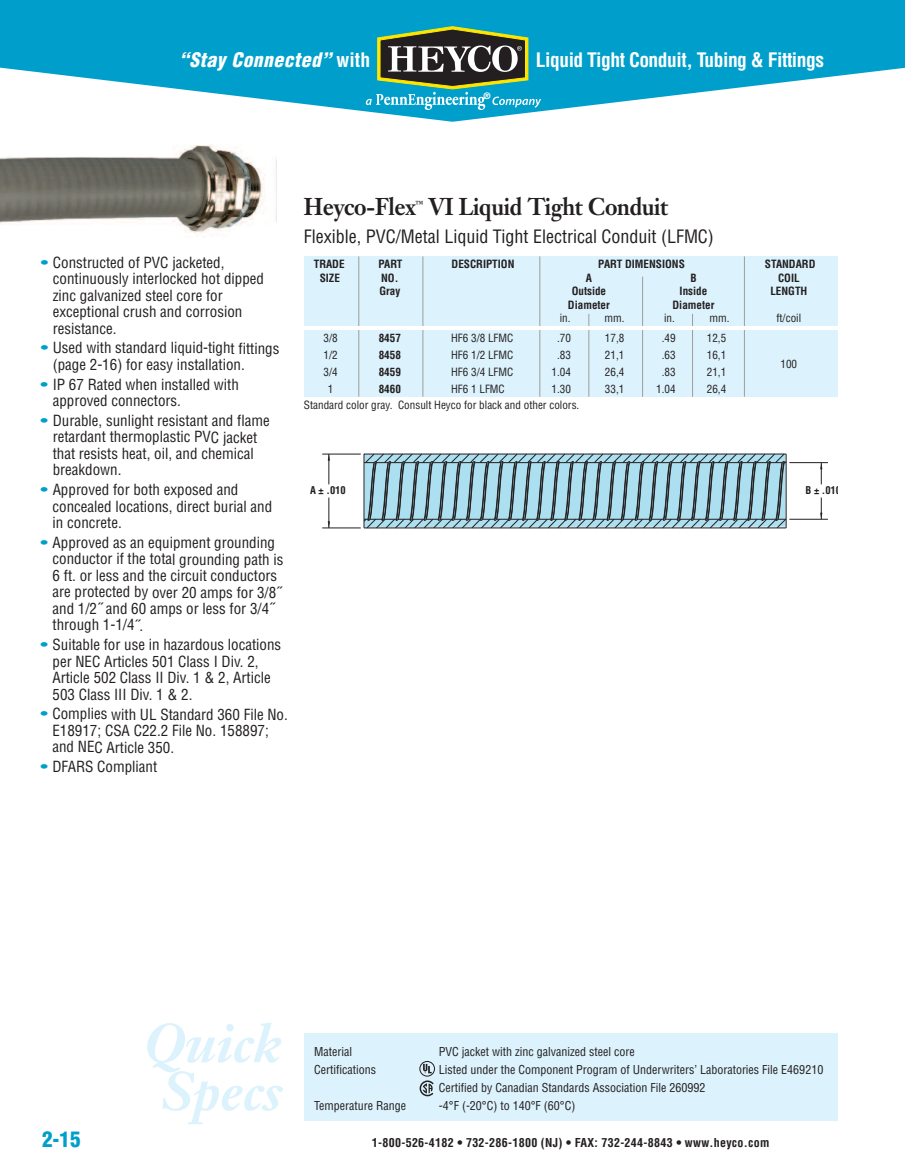
<style>
.page{position:relative;width:905px;height:1175px;background:#fff}
.page>*{position:absolute;margin:0;border:0;box-sizing:border-box;transform-origin:0 0}
.t1{font:italic 700 54px/48px "Janson Text";color:#dcf2fc;text-align:center}
.t2{font:700 24px "Janson Text";letter-spacing:-.015em;color:#231f20;scale:.9 1}
.t3{font:900 condensed 21px "Helvetica";color:#009fcb}
.t4{font:700 condensed 19.5px "Helvetica";letter-spacing:-.025em;color:#fff}
.t5{font:italic 900 condensed 19.5px "Helvetica";letter-spacing:.025em;color:#fff}
.t6{font:condensed 18px "Helvetica";color:#231f20}
.t7{font:condensed 15px/16.5px "Helvetica";color:#231f20}
.t8{font:condensed 12px/18.3px "Helvetica";color:#231f20}
.t9{font:700 condensed 12px "Helvetica";letter-spacing:.025em;color:#231f20}
.t10{font:condensed 11.1px "Helvetica";color:#231f20}
.t11{font:700 condensed 11.1px "Helvetica";color:#231f20}
.t12{font:700 condensed 10.5px "Helvetica";color:#231f20}
.t13{font:700 9px "Helvetica";color:#fff}
.t14{font:700 8.7px "Janson Text";color:#231f20;scale:.9 1}
.s1{font-weight:700;font-style:normal}
.s2{color:#009fcb}
</style>
<div class="page">
<svg style="left:0;top:0;width:904px;height:122px;fill:#009fcb"></svg>
<svg style="left:365px;top:26px;width:177px;height:84px;background:#458281"></svg>
<div style="left:304px;top:1033px;width:533px;height:87px;background:#dcf2fc"></div>
<div style="left:304px;top:256px;width:533px;height:141px;background:#dcf2fc"></div>
<svg style="left:419px;top:1061px;width:16px;height:35px"></svg>
<hr style="left:422px;top:256px;width:1px;height:141px;background:#9d9d9e">
<hr style="left:358px;top:256px;width:1px;height:141px;background:#9d9d9e">
<hr style="left:539px;top:256px;width:1px;height:141px;background:#9d9d9e">
<hr style="left:588px;top:314px;width:1px;height:83px;background:#9d9d9e">
<hr style="left:642px;top:277px;width:1px;height:120px;background:#9d9d9e">
<hr style="left:692px;top:314px;width:1px;height:83px;background:#9d9d9e">
<hr style="left:744px;top:256px;width:1px;height:141px;background:#9d9d9e">
<img style="left:0;top:116px;width:276px;height:120px">
<hr style="left:304px;top:327px;width:533px;height:3px;background:#fff">
<hr style="left:328px;top:454px;width:1px;height:30px;background:#231f20">
<hr style="left:328px;top:497px;width:1px;height:31px;background:#231f20">
<hr style="left:322px;top:527px;width:39px;height:1px;background:#231f20">
<hr style="left:789px;top:519px;width:38px;height:1px;background:#231f20">
<hr style="left:789px;top:462px;width:38px;height:1px;background:#231f20">
<hr style="left:322px;top:454px;width:39px;height:1px;background:#231f20">
<svg style="left:820px;top:462px;width:2px;height:22px"></svg>
<svg style="left:820px;top:497px;width:2px;height:22px"></svg>
<svg style="left:363px;top:453px;width:424px;height:75px;background:#8cb2be"></svg>
<h3 class="t5" style="left:179px;top:49px;width:192px">“Stay Connected” <span class="s1">with</span></h3>
<h3 class="t4" style="left:536px;top:49px;width:289px">Liquid Tight Conduit, Tubing &amp; Fittings</h3>
<p class="t13" style="left:483px;top:92px;width:8px">®</p>
<p class="t7" style="left:53px;top:254px;width:213px;text-indent:-12px"><span class="s2">•</span> Constructed of PVC jacketed, continuously interlocked hot dipped zinc galvanized steel core for exceptional crush and corrosion resistance.</p>
<p class="t7" style="left:53px;top:340px;width:228px;text-indent:-12px"><span class="s2">•</span> Used with standard liquid-tight fittings (page 2-16) for easy installation.</p>
<p class="t7" style="left:53px;top:376px;width:188px;text-indent:-12px"><span class="s2">•</span> IP 67 Rated when installed with approved connectors.</p>
<p class="t7" style="left:53px;top:412px;width:218px;text-indent:-12px"><span class="s2">•</span> Durable, sunlight resistant and flame retardant thermoplastic PVC jacket that resists heat, oil, and chemical breakdown.</p>
<p class="t7" style="left:53px;top:482px;width:221px;text-indent:-12px"><span class="s2">•</span> Approved for both exposed and concealed locations, direct burial and in concrete.</p>
<p class="t7" style="left:53px;top:534px;width:232px;text-indent:-12px"><span class="s2">•</span> Approved as an equipment grounding conductor if the total grounding path is 6 ft. or less and the circuit conductors are protected by over 20 amps for 3/8˝ and 1/2˝ and 60 amps or less for 3/4˝ through 1-1/4˝.</p>
<p class="t7" style="left:52px;top:637px;width:230px;text-indent:-12px"><span class="s2">•</span> Suitable for use in hazardous locations per NEC Articles 501 Class I Div. 2, Article 502 Class II Div. 1 &amp; 2, Article 503 Class III Div. 1 &amp; 2.</p>
<p class="t7" style="left:52px;top:706px;width:237px;text-indent:-12px"><span class="s2">•</span> Complies with UL Standard 360 File No.<br>E18917; CSA C22.2 File No. 158897; and NEC Article 350.</p>
<p class="t7" style="left:40px;top:759px;width:118px"><span class="s2">•</span> DFARS Compliant</p>
<h2 class="t2" style="left:304px;top:197px;width:126px">Heyco-Flex</h2>
<p class="t14" style="left:415px;top:200px;width:10px">™</p>
<h2 class="t2" style="left:428px;top:197px;width:268px">VI Liquid Tight Conduit</h2>
<p class="t6" style="left:304px;top:226px;width:411px">Flexible, PVC/Metal Liquid Tight Electrical Conduit (LFMC)</p>
<p class="t11" style="left:314px;top:258px;width:32px">TRADE</p>
<p class="t11" style="left:378px;top:258px;width:26px">PART</p>
<p class="t11" style="left:451px;top:258px;width:64px">DESCRIPTION</p>
<p class="t11" style="left:598px;top:258px;width:88px">PART DIMENSIONS</p>
<p class="t11" style="left:764px;top:258px;width:52px">STANDARD</p>
<p class="t11" style="left:320px;top:271px;width:22px">SIZE</p>
<p class="t11" style="left:381px;top:271px;width:19px">NO.</p>
<p class="t11" style="left:586px;top:271px;width:8px">A</p>
<p class="t11" style="left:690px;top:271px;width:8px">B</p>
<p class="t11" style="left:778px;top:271px;width:23px">COIL</p>
<p class="t11" style="left:379px;top:285px;width:22px">Gray</p>
<p class="t11" style="left:571px;top:285px;width:36px">Outside</p>
<p class="t11" style="left:679px;top:285px;width:29px">Inside</p>
<p class="t11" style="left:770px;top:285px;width:38px">LENGTH</p>
<p class="t11" style="left:568px;top:298px;width:43px">Diameter</p>
<p class="t11" style="left:672px;top:298px;width:43px">Diameter</p>
<p class="t10" style="left:559px;top:312px;width:12px">in.</p>
<p class="t10" style="left:604px;top:312px;width:22px">mm.</p>
<p class="t10" style="left:664px;top:312px;width:12px">in.</p>
<p class="t10" style="left:709px;top:312px;width:22px">mm.</p>
<p class="t10" style="left:776px;top:312px;width:26px">ft/coil</p>
<p class="t10" style="left:323px;top:332px;width:16px">3/8</p>
<p class="t11" style="left:379px;top:332px;width:24px">8457</p>
<p class="t10" style="left:451px;top:332px;width:64px">HF6 3/8 LFMC</p>
<p class="t10" style="left:557px;top:332px;width:15px">.70</p>
<p class="t10" style="left:605px;top:332px;width:21px">17,8</p>
<p class="t10" style="left:661px;top:332px;width:15px">.49</p>
<p class="t10" style="left:706px;top:332px;width:21px">12,5</p>
<p class="t10" style="left:323px;top:349px;width:16px">1/2</p>
<p class="t11" style="left:379px;top:349px;width:24px">8458</p>
<p class="t10" style="left:451px;top:349px;width:64px">HF6 1/2 LFMC</p>
<p class="t10" style="left:557px;top:349px;width:15px">.83</p>
<p class="t10" style="left:605px;top:349px;width:21px">21,1</p>
<p class="t10" style="left:661px;top:349px;width:15px">.63</p>
<p class="t10" style="left:706px;top:349px;width:21px">16,1</p>
<p class="t10" style="left:780px;top:358px;width:18px">100</p>
<p class="t10" style="left:323px;top:365px;width:16px">3/4</p>
<p class="t11" style="left:379px;top:365px;width:24px">8459</p>
<p class="t10" style="left:451px;top:365px;width:64px">HF6 3/4 LFMC</p>
<p class="t10" style="left:551px;top:365px;width:21px">1.04</p>
<p class="t10" style="left:605px;top:365px;width:21px">26,4</p>
<p class="t10" style="left:661px;top:365px;width:15px">.83</p>
<p class="t10" style="left:706px;top:365px;width:21px">21,1</p>
<p class="t10" style="left:328px;top:382px;width:7px">1</p>
<p class="t11" style="left:379px;top:382px;width:24px">8460</p>
<p class="t10" style="left:451px;top:382px;width:55px">HF6 1 LFMC</p>
<p class="t10" style="left:551px;top:382px;width:21px">1.30</p>
<p class="t10" style="left:605px;top:382px;width:21px">33,1</p>
<p class="t10" style="left:656px;top:382px;width:21px">1.04</p>
<p class="t10" style="left:706px;top:382px;width:21px">26,4</p>
<p class="t10" style="left:304px;top:399px;width:277px">Standard color gray. Consult Heyco for black and other colors.</p>
<p class="t12" style="left:310px;top:484px;width:37px">A ± .010</p>
<p class="t12" style="left:805px;top:484px;width:37px">B ± .010</p>
<h1 class="t1" style="left:143px;top:1025px;width:140px">Quick<br>Specs</h1>
<p class="t8" style="left:314px;top:1042px;width:39px">Material</p>
<p class="t8" style="left:439px;top:1042px;width:197px">PVC jacket with zinc galvanized steel core</p>
<p class="t8" style="left:314px;top:1060px;width:63px">Certifications</p>
<p class="t8" style="left:439px;top:1060px;width:386px">Listed under the Component Program of Underwriters’ Laboratories File E469210<br>Certified by Canadian Standards Association File 260992</p>
<p class="t8" style="left:314px;top:1097px;width:94px">Temperature Range</p>
<p class="t8" style="left:439px;top:1097px;width:138px">-4°F (-20°C) to 140°F (60°C)</p>
<h3 class="t3" style="left:42px;top:1127px;width:40px">2-15</h3>
<p class="t9" style="left:372px;top:1135px;width:399px">1-800-526-4182 • 732-286-1800 (NJ) • FAX: 732-244-8843 • www.heyco.com</p>
</div>
